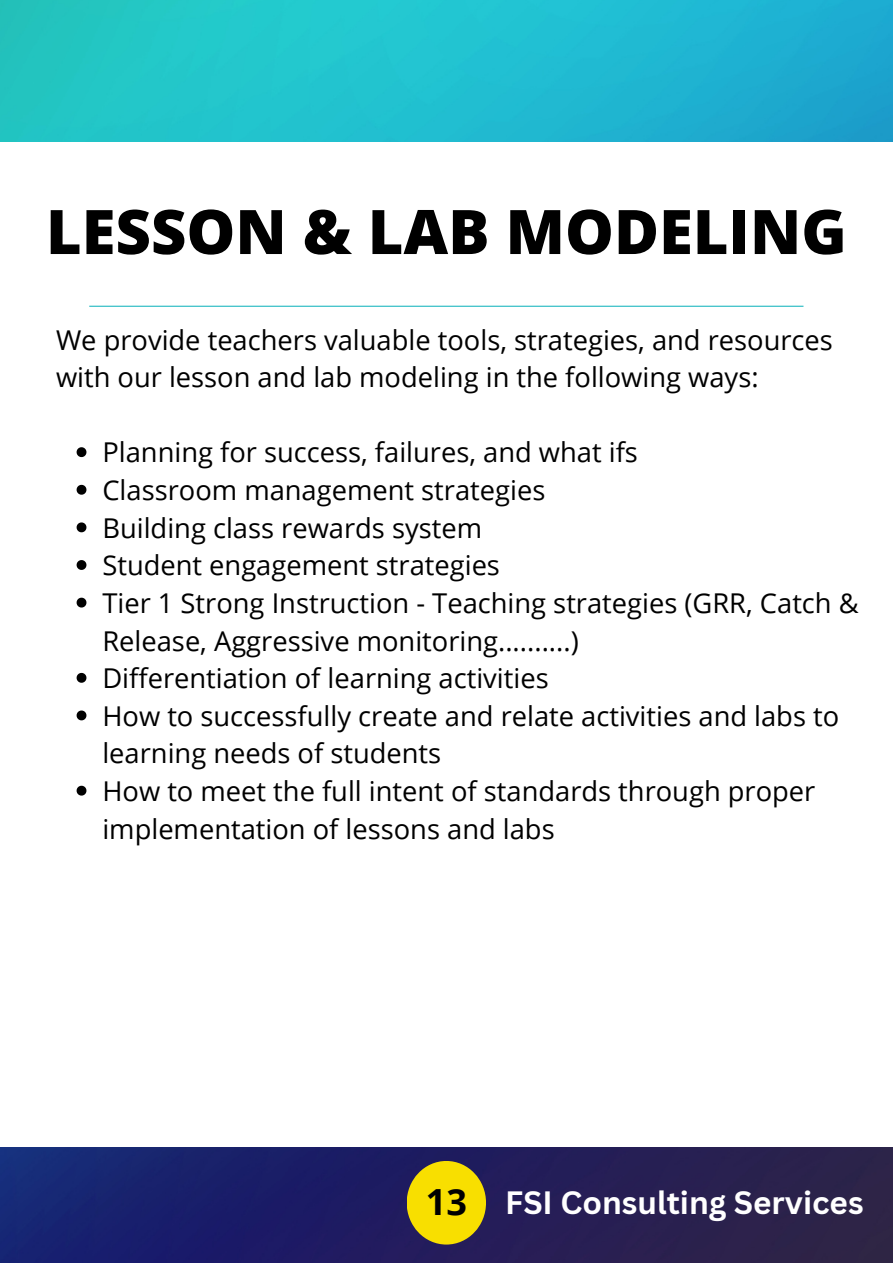
<style>
.page{position:relative;width:893px;height:1264px;background:#fff}
.page>*{position:absolute;margin:0;border:0;box-sizing:border-box;transform-origin:0 0}
.t1{font:800 61.5px "Open Sans";color:#000}
.t2{font:700 36px "Open Sans";color:#000}
.t3{font:700 31.5px "Canva Sans";color:#fff}
.t4{font:27.3px/37.7px "Open Sans";color:#000}
</style>
<div class="page">
<img style="left:0;top:0;width:892px;height:1262px">
<div style="left:0;top:142px;width:892px;height:1004px;background:#fff"></div>
<hr style="left:89px;top:306px;width:714px;height:1px;background:#22b9c1">
<div style="left:406px;top:1160px;width:79px;height:84px;background:#f8df00;border-radius:50%"></div>
<svg style="left:77px;top:447px;width:9px;height:10px"></svg>
<svg style="left:77px;top:485px;width:9px;height:9px"></svg>
<svg style="left:77px;top:522px;width:9px;height:10px"></svg>
<svg style="left:77px;top:560px;width:9px;height:10px"></svg>
<svg style="left:77px;top:597px;width:9px;height:10px"></svg>
<svg style="left:77px;top:673px;width:9px;height:9px"></svg>
<svg style="left:77px;top:710px;width:9px;height:10px"></svg>
<svg style="left:77px;top:785px;width:9px;height:10px"></svg>
<p class="t1" style="left:46px;top:188px;width:802px">LESSON &amp; LAB MODELING</p>
<p class="t4" style="left:56px;top:320px;width:778px">We provide teachers valuable tools, strategies, and resources with our lesson and lab modeling in the following ways:</p>
<p class="t4" style="left:102px;top:433px;width:537px">Planning for success, failures, and what ifs</p>
<p class="t4" style="left:102px;top:470px;width:444px">Classroom management strategies</p>
<p class="t4" style="left:102px;top:508px;width:381px">Building class rewards system</p>
<p class="t4" style="left:102px;top:546px;width:399px">Student engagement strategies</p>
<p class="t4" style="left:102px;top:583px;width:757px">Tier 1 Strong Instruction - Teaching strategies (GRR, Catch &amp;<br>Release, Aggressive monitoring..........)</p>
<p class="t4" style="left:102px;top:658px;width:448px">Differentiation of learning activities</p>
<p class="t4" style="left:102px;top:696px;width:738px">How to successfully create and relate activities and labs to learning needs of students</p>
<p class="t4" style="left:102px;top:771px;width:714px">How to meet the full intent of standards through proper implementation of lessons and labs</p>
<p class="t2" style="left:426px;top:1176px;width:43px">13</p>
<p class="t3" style="left:505px;top:1180px;width:360px">FSI Consulting Services</p>
</div>
